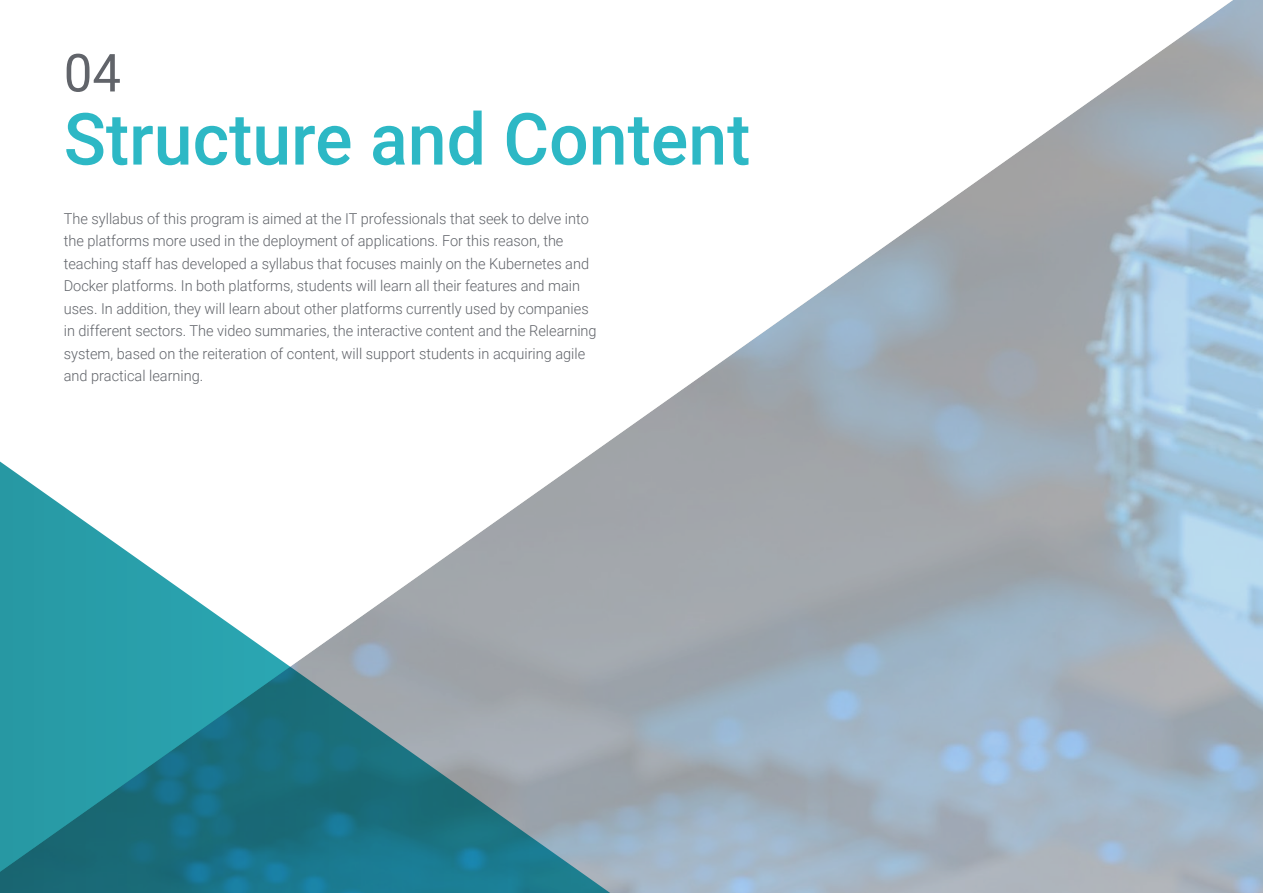
<style>
.page{position:relative;width:1263px;height:893px;background:#fff}
.page>*{position:absolute;margin:0;border:0;box-sizing:border-box;transform-origin:0 0}
.t1{font:500 72px "Roboto";color:#2db8c5}
.t2{font:52.5px "Roboto";color:#61646a}
.t3{font:300 15px/22.5px "Roboto";color:#61646a}
</style>
<div class="page">
<svg style="left:0;top:446px;width:640px;height:447px"></svg>
<h2 class="t2" style="left:64px;top:36px;width:59px">04</h2>
<h1 class="t1" style="left:64px;top:89px;width:688px">Structure and Content</h1>
<p class="t3" style="left:64px;top:207px;width:534px">The syllabus of this program is aimed at the IT professionals that seek to delve into the platforms more used in the deployment of applications. For this reason, the teaching staff has developed a syllabus that focuses mainly on the Kubernetes and Docker platforms. In both platforms, students will learn all their features and main uses. In addition, they will learn about other platforms currently used by companies in different sectors. The video summaries, the interactive content and the Relearning system, based on the reiteration of content, will support students in acquiring agile and practical learning.</p>
</div>
